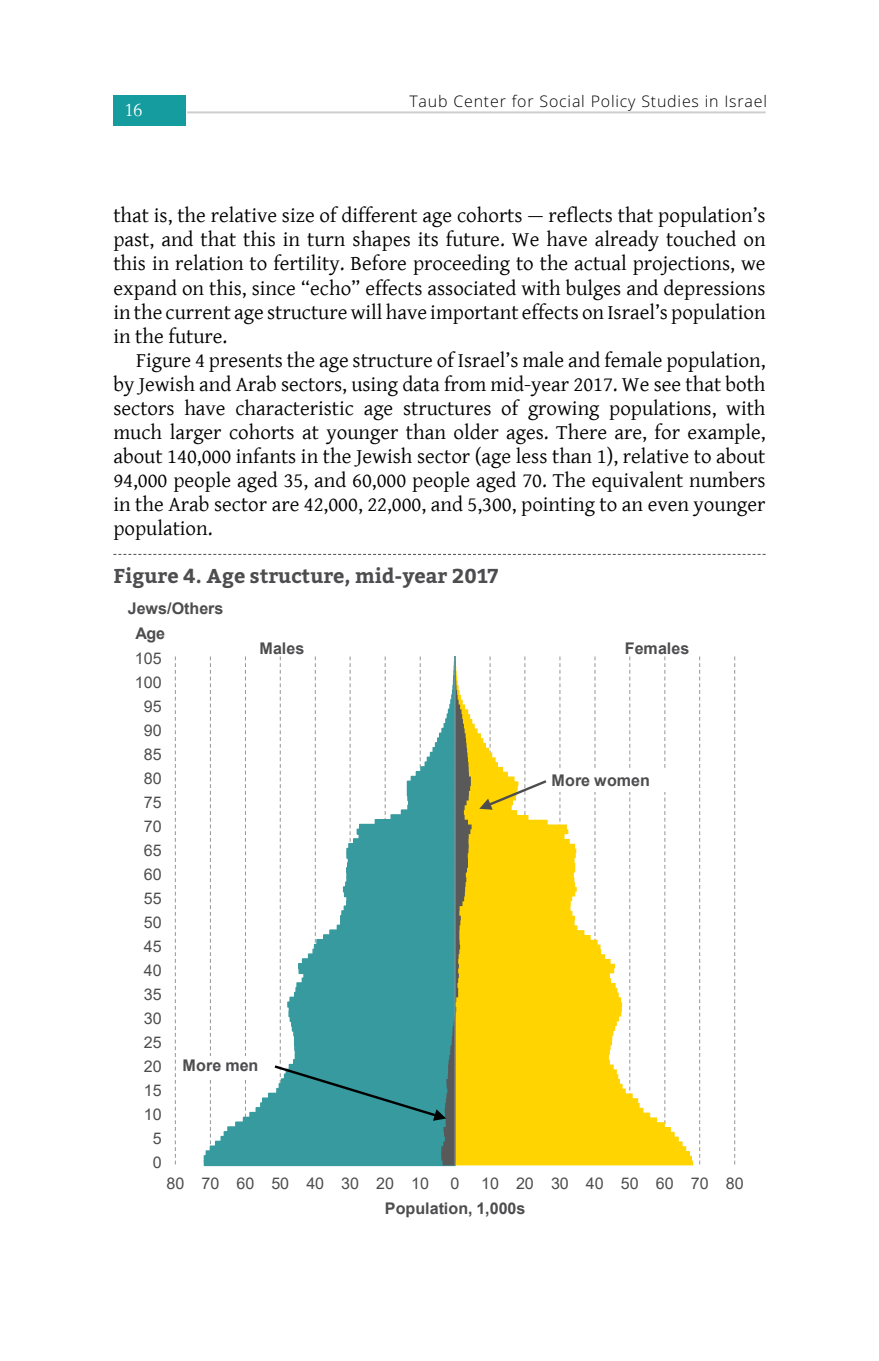
<style>
.page{position:relative;width:879px;height:1361px;background:#fff}
.page>*{position:absolute;margin:0;border:0;box-sizing:border-box;transform-origin:0 0}
.Text_with_indent{font:21px/24px "Gentium Basic";color:#000;text-align:justify}
.Text_no_indent{font:21px/24px "Gentium Basic";color:#000;text-align:justify}
.Figure_title{font:700 20px "Bitter";color:#4d4d4f}
.t1{font:300 18px "Frank Ruhl Libre";color:#fff}
.t2{font:16px "Arial";letter-spacing:-.005em;color:#4d4d4f}
.t3{font:700 16px "Arial";color:#4d4d4f}
.t4{font:300 16px "Open Sans Hebrew";letter-spacing:.05em;color:#000}
</style>
<div class="page">
<svg style="left:113px;top:554px;width:652px;height:1px"></svg>
<svg style="left:175px;top:656px;width:1px;height:509px"></svg>
<svg style="left:210px;top:656px;width:1px;height:489px"></svg>
<svg style="left:245px;top:656px;width:1px;height:460px"></svg>
<svg style="left:699px;top:656px;width:1px;height:509px"></svg>
<svg style="left:734px;top:656px;width:1px;height:509px"></svg>
<svg style="left:471px;top:656px;width:222px;height:509px"></svg>
<div style="left:204px;top:1160px;width:251px;height:5px;background:#379a9f"></div>
<div style="left:204px;top:1160px;width:252px;height:6px;border:1px solid #379a9f"></div>
<div style="left:204px;top:1155px;width:252px;height:6px;background:#379a9f"></div>
<div style="left:206px;top:1150px;width:250px;height:6px;background:#379a9f"></div>
<div style="left:210px;top:1145px;width:246px;height:6px;background:#379a9f"></div>
<div style="left:215px;top:1140px;width:241px;height:7px;background:#379a9f"></div>
<div style="left:220px;top:1136px;width:236px;height:6px;background:#379a9f"></div>
<div style="left:224px;top:1131px;width:232px;height:6px;background:#379a9f"></div>
<div style="left:227px;top:1126px;width:229px;height:6px;background:#379a9f"></div>
<div style="left:235px;top:1121px;width:221px;height:6px;background:#379a9f;border:1px solid #379a9f"></div>
<div style="left:243px;top:1116px;width:213px;height:7px;background:#379a9f"></div>
<div style="left:249px;top:1112px;width:207px;height:6px;background:#379a9f"></div>
<div style="left:255px;top:1107px;width:201px;height:6px;background:#379a9f;border:1px solid #379a9f"></div>
<div style="left:260px;top:1102px;width:196px;height:6px;background:#379a9f;border:1px solid #379a9f"></div>
<div style="left:262px;top:1097px;width:194px;height:6px;background:#379a9f;border:1px solid #379a9f"></div>
<div style="left:268px;top:1092px;width:188px;height:7px;background:#379a9f;border:1px solid #379a9f"></div>
<div style="left:546px;top:770px;width:134px;height:22px;background:#fff"></div>
<svg style="left:479px;top:656px;width:70px;height:509px"></svg>
<div style="left:177px;top:1056px;width:98px;height:21px;background:#fff"></div>
<svg style="left:272px;top:656px;width:199px;height:509px"></svg>
<div style="left:113px;top:95px;width:73px;height:31px;background:#149c9e"></div>
<hr style="left:187px;top:111px;width:578px;height:2px;background:#000">
<p class="t1" style="left:125px;top:99px;width:19px">16</p>
<p class="t4" style="left:409px;top:92px;width:359px">Taub Center for Social Policy Studies in Israel</p>
<p class="Text_no_indent" style="left:113px;top:203px;width:654px">that is, the relative size of different age cohorts — reflects that population’s past, and that this in turn shapes its future. We have already touched on this in relation to fertility. Before proceeding to the actual projections, we expand on this, since “echo” effects associated with bulges and depressions in the current age structure will have important effects on Israel’s population in the future.</p>
<p class="Text_with_indent" style="left:113px;top:347px;width:654px;text-indent:23px">Figure 4 presents the age structure of Israel’s male and female population, by Jewish and Arab sectors, using data from mid-year 2017. We see that both sectors have characteristic age structures of growing populations, with much larger cohorts at younger than older ages. There are, for example, about 140,000 infants in the Jewish sector (age less than 1), relative to about 94,000 people aged 35, and 60,000 people aged 70. The equivalent numbers in the Arab sector are 42,000, 22,000, and 5,300, pointing to an even younger population.</p>
<p class="Figure_title" style="left:113px;top:564px;width:387px">Figure 4. Age structure, mid-year 2017</p>
<p class="t3" style="left:128px;top:597px;width:97px">Jews/Others</p>
<p class="t3" style="left:136px;top:622px;width:31px">Age</p>
<p class="t2" style="left:135px;top:647px;width:28px">105</p>
<p class="t2" style="left:135px;top:671px;width:28px">100</p>
<p class="t2" style="left:144px;top:695px;width:19px">95</p>
<p class="t2" style="left:144px;top:719px;width:19px">90</p>
<p class="t2" style="left:144px;top:743px;width:19px">85</p>
<p class="t2" style="left:144px;top:767px;width:19px">80</p>
<p class="t2" style="left:144px;top:791px;width:19px">75</p>
<p class="t2" style="left:144px;top:815px;width:19px">70</p>
<p class="t2" style="left:144px;top:839px;width:19px">65</p>
<p class="t2" style="left:144px;top:863px;width:19px">60</p>
<p class="t2" style="left:144px;top:887px;width:19px">55</p>
<p class="t2" style="left:144px;top:911px;width:19px">50</p>
<p class="t2" style="left:144px;top:935px;width:19px">45</p>
<p class="t2" style="left:144px;top:959px;width:19px">40</p>
<p class="t2" style="left:144px;top:983px;width:19px">35</p>
<p class="t2" style="left:144px;top:1007px;width:19px">30</p>
<p class="t2" style="left:144px;top:1031px;width:19px">25</p>
<p class="t3" style="left:259px;top:637px;width:46px">Males</p>
<p class="t3" style="left:625px;top:637px;width:66px">Females</p>
<p class="t3" style="left:551px;top:769px;width:100px">More women</p>
<p class="t2" style="left:144px;top:1055px;width:19px">20</p>
<p class="t2" style="left:144px;top:1079px;width:19px">15</p>
<p class="t2" style="left:144px;top:1103px;width:19px">10</p>
<p class="t2" style="left:153px;top:1127px;width:10px">5</p>
<p class="t2" style="left:153px;top:1151px;width:10px">0</p>
<p class="t3" style="left:183px;top:1054px;width:77px">More men</p>
<p class="t2" style="left:167px;top:1172px;width:264px">80 70 60 50 40 30 20 10</p>
<p class="t2" style="left:451px;top:1172px;width:10px">0</p>
<p class="t2" style="left:481px;top:1172px;width:264px">10 20 30 40 50 60 70 80</p>
<p class="t3" style="left:385px;top:1197px;width:142px">Population, 1,000s</p>
</div>
